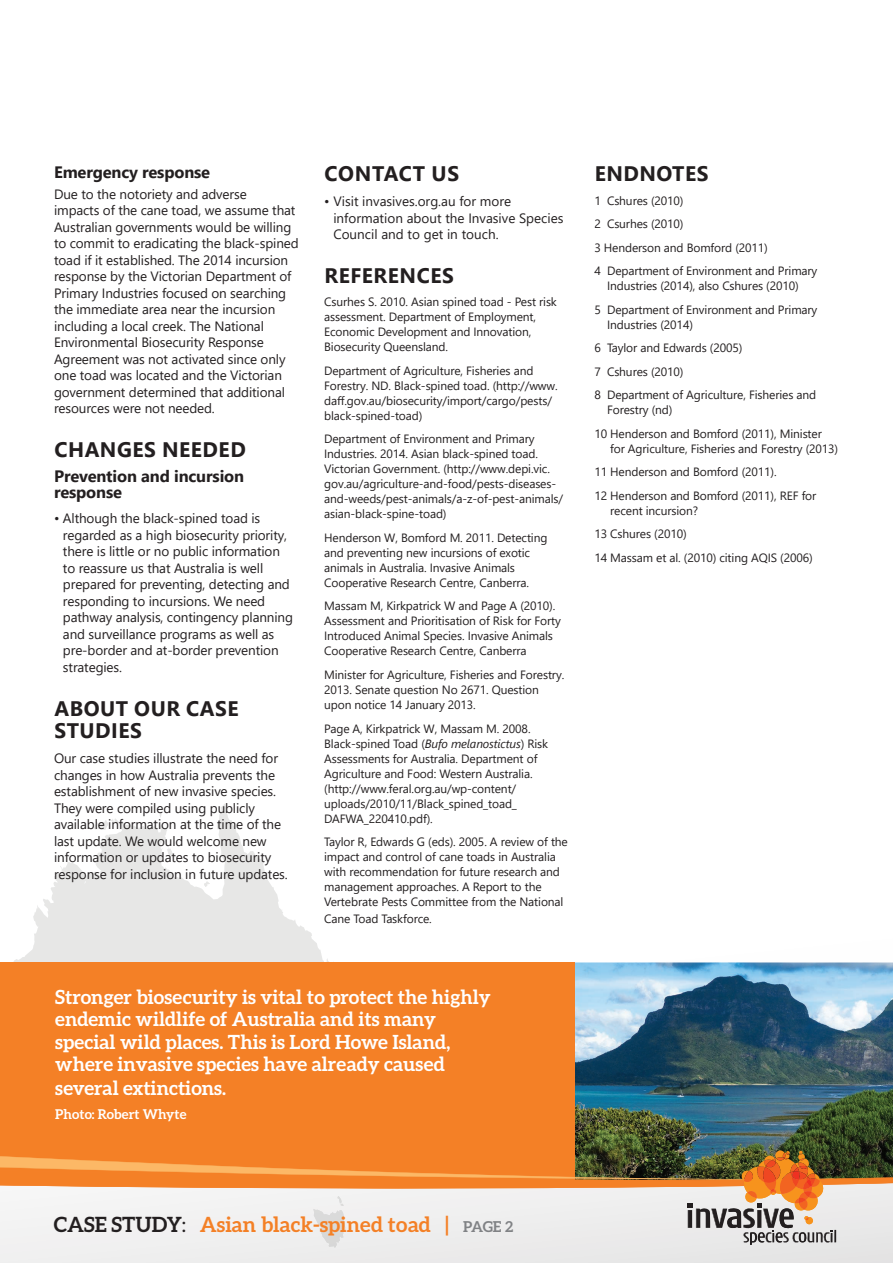
<style>
.page{position:relative;width:893px;height:1263px;background:#fff}
.page>*{position:absolute;margin:0;border:0;box-sizing:border-box;transform-origin:0 0}
.t1{font:700 21px/22.5px "Segoe UI";letter-spacing:.025em;color:#231f20}
.t2{font:700 21px "Aleo";color:#f48026}
.t3{font:700 19.5px/22.8px "Aleo";color:#fff}
.t4{font:700 16.5px/16.5px "Segoe UI";letter-spacing:-.01em;color:#231f20}
.t5{font:13.5px/16.5px "Segoe UI";letter-spacing:-.01em;color:#231f20}
.t6{font:700 13.5px "Aleo";color:#fff}
.t7{font:12px/15px "Segoe UI";letter-spacing:-.01em;color:#231f20}
.s1{font-style:italic}
.s2{color:#231f20}
.s3{font-weight:400;color:#231f20}
.s4{font-size:15px;color:#808285}
</style>
<div class="page">
<div style="left:0;top:1217px;width:893px;height:46px;background:#eae9ea"></div>
<svg style="left:14px;top:804px;width:315px;height:158px;fill:#e7e7e6"></svg>
<svg style="left:167px;top:847px;width:7px;height:8px"></svg>
<svg style="left:94px;top:820px;width:14px;height:10px"></svg>
<svg style="left:204px;top:881px;width:6px;height:6px"></svg>
<img style="left:574px;top:962px;width:319px;height:187px">
<div style="left:0;top:962px;width:574px;height:220px;background:#f48026"></div>
<svg style="left:836px;top:1149px;width:57px;height:58px;background:#8d8770"></svg>
<svg style="left:0;top:1142px;width:836px;height:105px"></svg>
<p class="t4" style="left:54px;top:162px;width:158px">Emergency response</p>
<p class="t5" style="left:54px;top:184px;width:246px">Due to the notoriety and adverse<br>impacts of the cane toad, we assume that Australian governments would be willing to commit to eradicating the black-spined toad if it established. The 2014 incursion response by the Victorian Department of Primary Industries focused on searching the immediate area near the incursion including a local creek. The National Environmental Biosecurity Response Agreement was not activated since only one toad was located and the Victorian government determined that additional resources were not needed.</p>
<p class="t1" style="left:54px;top:436px;width:193px">CHANGES NEEDED</p>
<p class="t4" style="left:54px;top:466px;width:192px">Prevention and incursion response</p>
<p class="t5" style="left:63px;top:509px;width:232px;text-indent:-9px">• Although the black-spined toad is regarded as a high biosecurity priority, there is little or no public information to reassure us that Australia is well prepared for preventing, detecting and responding to incursions. We need pathway analysis, contingency planning and surveillance programs as well as pre-border and at-border prevention strategies.</p>
<p class="t1" style="left:54px;top:695px;width:186px">ABOUT OUR CASE<br>STUDIES</p>
<p class="t5" style="left:54px;top:749px;width:235px">Our case studies illustrate the need for changes in how Australia prevents the establishment of new invasive species.<br>They were compiled using publicly available information at the time of the last update. We would welcome new information or updates to biosecurity response for inclusion in future updates.</p>
<p class="t1" style="left:325px;top:161px;width:136px">CONTACT US</p>
<p class="t5" style="left:333px;top:192px;width:232px;text-indent:-9px">• Visit invasives.org.au for more information about the Invasive Species<br>Council and to get in touch.</p>
<p class="t1" style="left:325px;top:263px;width:131px">REFERENCES</p>
<p class="t7" style="left:324px;top:294px;width:234px">Csurhes S. 2010. Asian spined toad - Pest risk assessment. Department of Employment, Economic Development and Innovation, Biosecurity Queensland.</p>
<p class="t7" style="left:324px;top:362px;width:235px">Department of Agriculture, Fisheries and Forestry. ND. Black-spined toad. (http://www. daff.gov.au/biosecurity/import/cargo/pests/ black-spined-toad)</p>
<p class="t7" style="left:324px;top:431px;width:240px">Department of Environment and Primary Industries. 2014. Asian black-spined toad.<br>Victorian Government. (http://www.depi.vic. gov.au/agriculture-and-food/pests-diseases&shy;and-weeds/pest-animals/a-z-of-pest-animals/ asian-black-spine-toad)</p>
<p class="t7" style="left:324px;top:529px;width:225px">Henderson W, Bomford M. 2011. Detecting and preventing new incursions of exotic animals in Australia. Invasive Animals Cooperative Research Centre, Canberra.</p>
<p class="t7" style="left:324px;top:598px;width:238px">Massam M, Kirkpatrick W and Page A (2010).<br>Assessment and Prioritisation of Risk for Forty Introduced Animal Species. Invasive Animals Cooperative Research Centre, Canberra</p>
<p class="t7" style="left:324px;top:666px;width:242px">Minister for Agriculture, Fisheries and Forestry.<br>2013. Senate question No 2671. Question upon notice 14 January 2013.</p>
<p class="t7" style="left:324px;top:720px;width:225px">Page A, Kirkpatrick W, Massam M. 2008.<br>Black-spined Toad (<span class="s1">Bufo melanostictus</span>) Risk Assessments for Australia. Department of Agriculture and Food: Western Australia. (http://www.feral.org.au/wp-content/ uploads/2010/11/Black_spined_toad_ DAFWA_220410.pdf).</p>
<p class="t7" style="left:324px;top:833px;width:245px">Taylor R, Edwards G (eds). 2005. A review of the impact and control of cane toads in Australia with recommendation for future research and management approaches. A Report to the Vertebrate Pests Committee from the National</p>
<p class="t7" style="left:324px;top:910px;width:109px">Cane Toad Taskforce.</p>
<p class="t3" style="left:55px;top:985px;width:437px">Stronger biosecurity is vital to protect the highly endemic wildlife of Australia and its many special wild places. This is Lord Howe Island, where invasive species have already caused several extinctions.</p>
<p class="t6" style="left:55px;top:1106px;width:133px">Photo: Robert Whyte</p>
<p class="t1" style="left:595px;top:161px;width:115px">ENDNOTES</p>
<p class="t7" style="left:594px;top:192px;width:91px">1 Cshures (2010)</p>
<p class="t7" style="left:594px;top:215px;width:91px">2 Csurhes (2010)</p>
<p class="t7" style="left:594px;top:239px;width:175px">3 Henderson and Bomford (2011)</p>
<p class="t7" style="left:594px;top:262px;width:225px;text-align:center">4 Department of Environment and Primary<br>Industries (2014), also Cshures (2010)</p>
<p class="t7" style="left:607px;top:301px;width:212px;text-indent:-13px">5 Department of Environment and Primary<br>Industries (2014)</p>
<p class="t7" style="left:594px;top:339px;width:149px">6 Taylor and Edwards (2005)</p>
<p class="t7" style="left:594px;top:363px;width:91px">7 Cshures (2010)</p>
<p class="t7" style="left:607px;top:386px;width:211px;text-indent:-13px">8 Department of Agriculture, Fisheries and<br>Forestry (nd)</p>
<p class="t7" style="left:610px;top:425px;width:229px;text-indent:-16px">10 Henderson and Bomford (2011), Minister for Agriculture, Fisheries and Forestry (2013)</p>
<p class="t7" style="left:594px;top:463px;width:184px">11 Henderson and Bomford (2011).</p>
<p class="t7" style="left:610px;top:487px;width:208px;text-indent:-16px">12 Henderson and Bomford (2011), REF for recent incursion?</p>
<p class="t7" style="left:594px;top:525px;width:94px">13 Cshures (2010)</p>
<p class="t7" style="left:594px;top:549px;width:220px">14 Massam et al. (2010) citing AQIS (2006)</p>
<p class="t2" style="left:54px;top:1212px;width:461px"><span class="s2">CASE STUDY</span><span class="s3">:</span> Asian black-spined toad | <span class="s4">PAGE 2</span></p>
</div>
